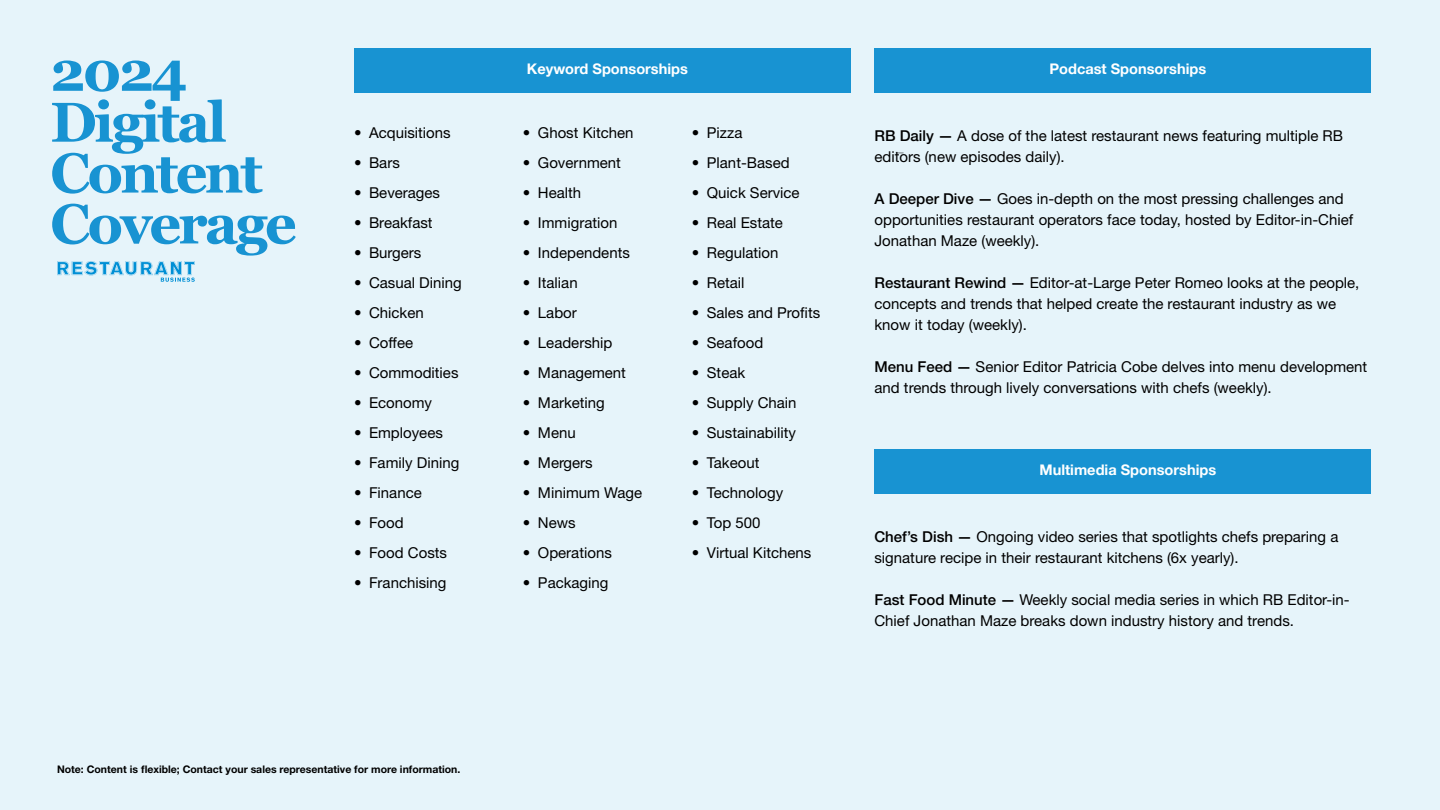
<style>
.page{position:relative;width:1440px;height:810px;background:#e6f4fa}
.page>*{position:absolute;margin:0;border:0;box-sizing:border-box;transform-origin:0 0}
.t1{font:700 55.95px/50.8px "Georgia";letter-spacing:-.05em;color:#1893d2}
.t2{font:15px/21px "Helvetica Neue LT Std";color:#000}
.t3{font:700 14.62px "Helvetica Neue";color:#fff}
.t4{font:700 10.5px "Helvetica Neue LT Std";color:#000}
.t5{font:9px "Minion Pro";color:#000}
.s1{font-weight:500}
</style>
<div class="page">
<svg style="left:57px;top:261px;width:138px;height:21px"></svg>
<div style="left:354px;top:48px;width:497px;height:45px;background:#1893d2"></div>
<div style="left:874px;top:48px;width:497px;height:45px;background:#1893d2"></div>
<div style="left:874px;top:449px;width:497px;height:44px;background:#1893d2"></div>
<h1 class="t1" style="left:50px;top:43px;width:248px">2024<br>Digital<br>Content<br>Coverage</h1>
<p class="t3" style="left:527px;top:58px;width:163px">Keyword Sponsorships</p>
<p class="t3" style="left:1049px;top:58px;width:158px">Podcast Sponsorships</p>
<p class="t2" style="left:523px;top:122px;width:112px">• Ghost Kitchen</p>
<p class="t2" style="left:523px;top:152px;width:100px">• Government</p>
<p class="t2" style="left:523px;top:182px;width:60px">• Health</p>
<p class="t2" style="left:523px;top:212px;width:96px">• Immigration</p>
<p class="t2" style="left:523px;top:242px;width:108px">• Independents</p>
<p class="t2" style="left:523px;top:272px;width:56px">• Italian</p>
<p class="t2" style="left:523px;top:302px;width:55px">• Labor</p>
<p class="t2" style="left:523px;top:332px;width:91px">• Leadership</p>
<p class="t2" style="left:523px;top:362px;width:105px">• Management</p>
<p class="t2" style="left:523px;top:392px;width:83px">• Marketing</p>
<p class="t2" style="left:523px;top:422px;width:54px">• Menu</p>
<p class="t2" style="left:523px;top:452px;width:71px">• Mergers</p>
<p class="t2" style="left:523px;top:482px;width:121px">• Minimum Wage</p>
<p class="t2" style="left:523px;top:512px;width:54px">• News</p>
<p class="t2" style="left:523px;top:542px;width:90px">• Operations</p>
<p class="t2" style="left:523px;top:572px;width:87px">• Packaging</p>
<p class="t2" style="left:354px;top:122px;width:98px">• Acquisitions</p>
<p class="t2" style="left:354px;top:152px;width:47px">• Bars</p>
<p class="t2" style="left:354px;top:182px;width:88px">• Beverages</p>
<p class="t2" style="left:354px;top:212px;width:80px">• Breakfast</p>
<p class="t2" style="left:354px;top:242px;width:69px">• Burgers</p>
<p class="t2" style="left:354px;top:272px;width:109px">• Casual Dining</p>
<p class="t2" style="left:354px;top:302px;width:71px">• Chicken</p>
<p class="t2" style="left:354px;top:332px;width:61px">• Coffee</p>
<p class="t2" style="left:354px;top:362px;width:106px">• Commodities</p>
<p class="t2" style="left:354px;top:392px;width:80px">• Economy</p>
<p class="t2" style="left:354px;top:422px;width:90px">• Employees</p>
<p class="t2" style="left:354px;top:452px;width:107px">• Family Dining</p>
<p class="t2" style="left:354px;top:482px;width:69px">• Finance</p>
<p class="t2" style="left:354px;top:512px;width:51px">• Food</p>
<p class="t2" style="left:354px;top:542px;width:95px">• Food Costs</p>
<p class="t2" style="left:354px;top:572px;width:94px">• Franchising</p>
<p class="t2" style="left:692px;top:122px;width:52px">• Pizza</p>
<p class="t2" style="left:692px;top:152px;width:99px">• Plant-Based</p>
<p class="t2" style="left:692px;top:182px;width:109px">• Quick Service</p>
<p class="t2" style="left:692px;top:212px;width:93px">• Real Estate</p>
<p class="t2" style="left:692px;top:242px;width:88px">• Regulation</p>
<p class="t2" style="left:692px;top:272px;width:54px">• Retail</p>
<p class="t2" style="left:692px;top:302px;width:130px">• Sales and Profits</p>
<p class="t2" style="left:692px;top:332px;width:73px">• Seafood</p>
<p class="t2" style="left:692px;top:362px;width:55px">• Steak</p>
<p class="t2" style="left:692px;top:392px;width:106px">• Supply Chain</p>
<p class="t2" style="left:692px;top:422px;width:106px">• Sustainability</p>
<p class="t2" style="left:692px;top:452px;width:69px">• Takeout</p>
<p class="t2" style="left:692px;top:482px;width:93px">• Technology</p>
<p class="t2" style="left:692px;top:512px;width:70px">• Top 500</p>
<p class="t2" style="left:692px;top:542px;width:121px">• Virtual Kitchens</p>
<p class="t2" style="left:874px;top:125px;width:470px"><span class="s1">RB Daily —</span> A dose of the latest restaurant news featuring multiple RB editors (new episodes daily).</p>
<p class="t2" style="left:874px;top:188px;width:480px"><span class="s1">A Deeper Dive —</span> Goes in-depth on the most pressing challenges and opportunities restaurant operators face today, hosted by Editor-in-Chief<br>Jonathan Maze (weekly).</p>
<p class="t2" style="left:874px;top:272px;width:486px"><span class="s1">Restaurant Rewind —</span> Editor-at-Large Peter Romeo looks at the people, concepts and trends that helped create the restaurant industry as we know it today (weekly).</p>
<p class="t2" style="left:874px;top:356px;width:494px"><span class="s1">Menu Feed —</span> Senior Editor Patricia Cobe delves into menu development and trends through lively conversations with chefs (weekly).</p>
<p class="t5" style="left:896px;top:146px;width:10px">—</p>
<p class="t3" style="left:1040px;top:458px;width:178px">Multimedia Sponsorships</p>
<p class="t2" style="left:874px;top:525px;width:465px"><span class="s1">Chef’s Dish —</span> Ongoing video series that spotlights chefs preparing a signature recipe in their restaurant kitchens (6x yearly).</p>
<p class="t2" style="left:874px;top:588px;width:477px"><span class="s1">Fast Food Minute —</span> Weekly social media series in which RB Editor-in-<br>Chief Jonathan Maze breaks down industry history and trends.</p>
<p class="t4" style="left:57px;top:763px;width:405px">Note: Content is flexible; Contact your sales representative for more information.</p>
</div>
